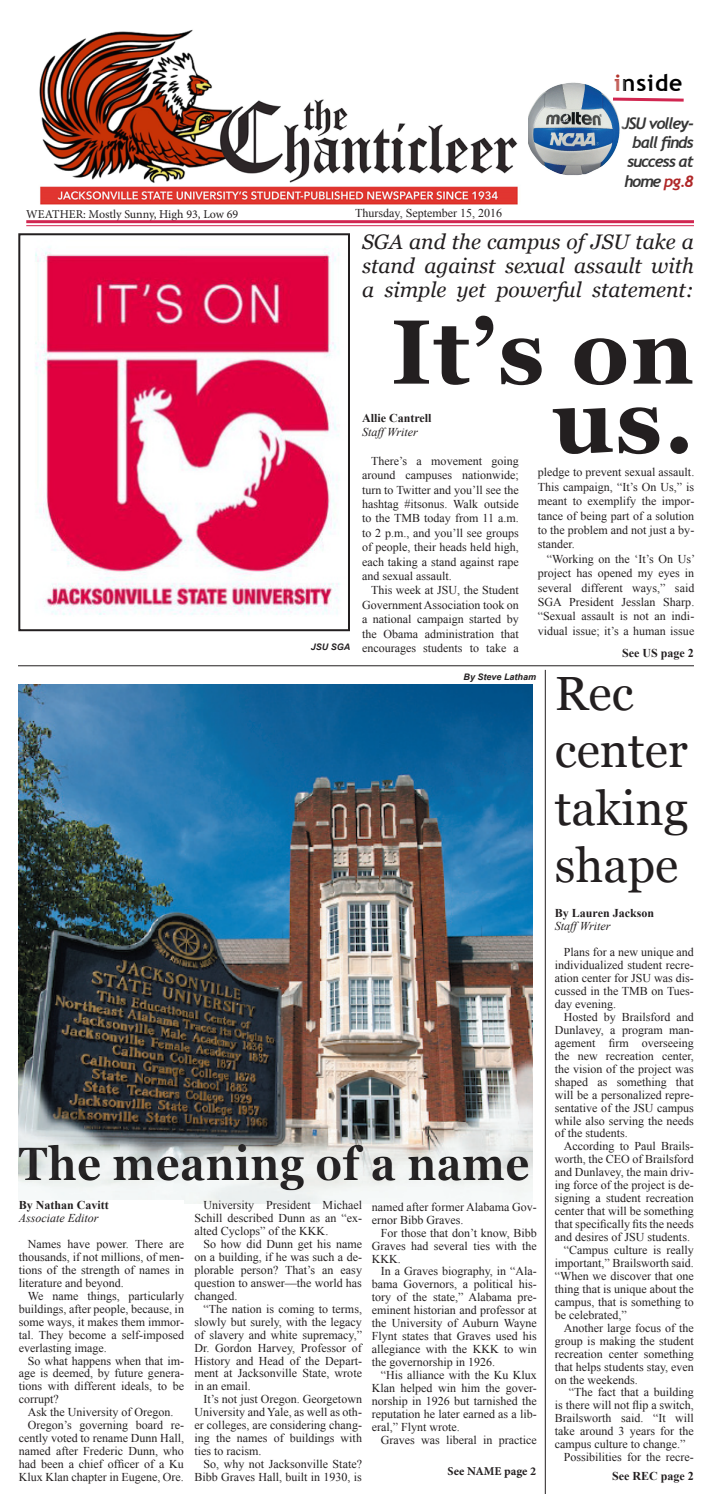
<style>
.page{position:relative;width:712px;height:1512px;background:#fff}
.page>*{position:absolute;margin:0;border:0;box-sizing:border-box;transform-origin:0 0}
.t1{font:700 91px/69px "Georgia";color:#231f20;text-align:right}
.t2{font:48px/57.6px "Georgia";color:#231f20}
.t3{font:700 47px "Georgia";letter-spacing:.01em;color:#2b292a;scale:.89 1}
.t4{font:700 23px "Trebuchet MS";letter-spacing:.04em;color:#000}
.t5{font:italic 21px/24px "Georgia";color:#231f20;text-align:justify}
.t6{font:italic 700 16px/19.2px "Trebuchet";letter-spacing:-.07em;color:#363636;text-align:right}
.x_p1{font:12px/12.9px "Times New Roman";color:#231f20;text-align:justify}
.x_p1-2{font:700 12px "Times New Roman";color:#231f20}
.x_p1-3{font:italic 12px "Times New Roman";color:#231f20}
.t7{font:12px "Minion Pro";color:#231f20}
.t8{font:700 12px "Minion Pro";color:#231f20}
.t9{font:italic 700 9px "Arial";color:#231f20}
.s1{color:#b3342d}
.s2{color:#af2627}
</style>
<div class="page">
<img style="left:19px;top:684px;width:513px;height:452px">
<hr style="left:26px;top:225px;width:667px;height:1px;background:#d12650">
<hr style="left:26px;top:220px;width:667px;height:3px;background:#d12650">
<hr style="left:544px;top:670px;width:1px;height:824px;background:#231f20">
<hr style="left:18px;top:665px;width:675px;height:1px;background:#231f20">
<img style="left:35px;top:246px;width:305px;height:369px">
<div style="left:18px;top:233px;width:332px;height:398px;border:2px solid #231f20"></div>
<img style="left:528px;top:82px;width:92px;height:94px">
<div style="left:11px;top:1136px;width:527px;height:67px;background:#231f20;opacity:.5"></div>
<svg style="left:609px;top:96px;width:75px;height:7px"></svg>
<img style="left:39px;top:29px;width:479px;height:176px">
<p class="t7" style="left:26px;top:206px;width:213px">WEATHER: Mostly Sunny, High 93, Low 69</p>
<p class="x_p1" style="left:355px;top:206px;width:148px">Thursday, September 15, 2016</p>
<p class="t4" style="left:614px;top:68px;width:70px"><span class="s1">i</span>nside</p>
<p class="t6" style="left:621px;top:114px;width:74px">JSU volley&shy;ball finds</p>
<p class="t6" style="left:624px;top:152px;width:71px;text-align:left">success at home <span class="s2">pg.8</span></p>
<p class="t9" style="left:311px;top:641px;width:41px">JSU SGA</p>
<p class="t5" style="left:362px;top:230px;width:333px">SGA and the campus of JSU take a stand against sexual assault with a simple yet powerful statement:</p>
<p class="t1" style="left:391px;top:318px;width:304px">It’s on us.</p>
<p class="x_p1-2" style="left:362px;top:409px;width:71px">Allie Cantrell</p>
<p class="x_p1-3" style="left:362px;top:424px;width:57px">Staff Writer</p>
<p class="x_p1" style="left:362px;top:453px;width:158px;line-height:14.4px;text-indent:9px">There’s a movement going around campuses nationwide; turn to Twitter and you’ll see the hashtag #itsonus. Walk outside to the TMB today from 11 a.m. to 2 p.m., and you’ll see groups of people, their heads held high, each taking a stand against rape and sexual assault.</p>
<p class="x_p1" style="left:362px;top:583px;width:158px;line-height:14.4px;text-indent:9px">This week at JSU, the Student Government Association took on a national campaign started by the Obama administration that encourages students to take a</p>
<p class="x_p1" style="left:537px;top:465px;width:158px;line-height:14.4px">pledge to prevent sexual assault.<br>This campaign, “It’s On Us,” is meant to exemplify the impor&shy;tance of being part of a solution to the problem and not just a by&shy;stander.</p>
<p class="x_p1" style="left:537px;top:551px;width:159px;line-height:14.4px;text-indent:9px">“Working on the ‘It’s On Us’ project has opened my eyes in several different ways,” said SGA President Jesslan Sharp. “Sexual assault is not an indi&shy;vidual issue; it’s a human issue</p>
<p class="x_p1-2" style="left:622px;top:645px;width:73px">See US page 2</p>
<p class="t9" style="left:463px;top:671px;width:74px">By Steve Latham</p>
<h3 class="t3" style="left:19px;top:1137px;width:575px">The meaning of a name</h3>
<p class="x_p1-2" style="left:19px;top:1197px;width:91px">By Nathan Cavitt</p>
<p class="x_p1-3" style="left:19px;top:1210px;width:81px">Associate Editor</p>
<p class="x_p1" style="left:19px;top:1237px;width:167px;text-indent:9px">Names have power. There are thousands, if not millions, of men&shy;tions of the strength of names in literature and beyond.</p>
<p class="x_p1" style="left:19px;top:1289px;width:167px;text-indent:9px">We name things, particularly buildings, after people, because, in some ways, it makes them immor&shy;tal. They become a self-imposed everlasting image.</p>
<p class="x_p1" style="left:19px;top:1354px;width:166px;text-indent:9px">So what happens when that im&shy;age is deemed, by future genera&shy;tions with different ideals, to be corrupt?</p>
<p class="x_p1" style="left:28px;top:1406px;width:147px">Ask the University of Oregon.</p>
<p class="x_p1" style="left:19px;top:1419px;width:167px;text-indent:9px">Oregon’s governing board re&shy;cently voted to rename Dunn Hall, named after Frederic Dunn, who had been a chief officer of a Ku Klux Klan chapter in Eugene, Ore.</p>
<p class="x_p1" style="left:194px;top:1198px;width:169px;text-indent:9px">University President Michael Schill described Dunn as an “ex&shy;alted Cyclops” of the KKK.</p>
<p class="x_p1" style="left:194px;top:1237px;width:169px;text-indent:9px">So how did Dunn get his name on a building, if he was such a de&shy;plorable person? That’s an easy question to answer—the world has changed.</p>
<p class="x_p1" style="left:194px;top:1302px;width:169px;text-indent:9px">“The nation is coming to terms, slowly but surely, with the legacy of slavery and white supremacy,” Dr. Gordon Harvey, Professor of History and Head of the Depart&shy;ment at Jacksonville State, wrote in an email.</p>
<p class="x_p1" style="left:194px;top:1393px;width:169px;text-indent:9px">It’s not just Oregon. Georgetown University and Yale, as well as oth&shy;er colleges, are considering chang&shy;ing the names of buildings with ties to racism.</p>
<p class="x_p1" style="left:194px;top:1457px;width:169px;text-align:right">So, why not Jacksonville State?<br>Bibb Graves Hall, built in 1930, is</p>
<p class="x_p1" style="left:372px;top:1200px;width:166px">named after former Alabama Gov&shy;ernor Bibb Graves.</p>
<p class="x_p1" style="left:372px;top:1226px;width:166px;text-indent:9px">For those that don’t know, Bibb Graves had several ties with the KKK.</p>
<p class="x_p1" style="left:372px;top:1265px;width:166px;text-indent:9px">In a Graves biography, in “Ala&shy;bama Governors, a political his&shy;tory of the state,” Alabama pre&shy;eminent historian and professor at the University of Auburn Wayne Flynt states that Graves used his allegiance with the KKK to win the governorship in 1926.</p>
<p class="x_p1" style="left:372px;top:1368px;width:166px;text-indent:9px">“His alliance with the Ku Klux Klan helped win him the gover&shy;norship in 1926 but tarnished the reputation he later earned as a lib&shy;eral,” Flynt wrote.</p>
<p class="x_p1" style="left:381px;top:1433px;width:157px">Graves was liberal in practice</p>
<p class="t8" style="left:447px;top:1462px;width:90px">See NAME page 2</p>
<p class="t2" style="left:554px;top:664px;width:135px">Rec center taking shape</p>
<p class="x_p1-2" style="left:554px;top:905px;width:101px">By Lauren Jackson</p>
<p class="x_p1-3" style="left:554px;top:918px;width:57px">Staff Writer</p>
<p class="x_p1" style="left:554px;top:946px;width:140px;text-indent:9px">Plans for a new unique and individualized student recre&shy;ation center for JSU was dis&shy;cussed in the TMB on Tues&shy;day evening.</p>
<p class="x_p1" style="left:554px;top:1010px;width:140px;text-indent:9px">Hosted by Brailsford and Dunlavey, a program man&shy;agement firm overseeing the new recreation center, the vision of the project was shaped as something that will be a personalized repre&shy;sentative of the JSU campus while also serving the needs of the students.</p>
<p class="x_p1" style="left:554px;top:1140px;width:140px;text-indent:9px">According to Paul Brails&shy;worth, the CEO of Brailsford and Dunlavey, the main driv&shy;ing force of the project is de&shy;signing a student recreation center that will be something that specifically fits the needs and desires of JSU students.</p>
<p class="x_p1" style="left:554px;top:1243px;width:140px;text-indent:9px">“Campus culture is really important,” Brailsworth said. “When we discover that one thing that is unique about the campus, that is something to be celebrated,”</p>
<p class="x_p1" style="left:554px;top:1321px;width:140px;text-indent:9px">Another large focus of the group is making the student recreation center something that helps students stay, even on the weekends.</p>
<p class="x_p1" style="left:554px;top:1386px;width:140px;text-indent:14px">“The fact that a building is there will not flip a switch, Brailsworth said. “It will take around 3 years for the campus culture to change.”</p>
<p class="x_p1" style="left:563px;top:1451px;width:131px">Possibilities for the recre-</p>
<p class="x_p1-2" style="left:612px;top:1467px;width:83px">See REC page 2</p>
</div>
